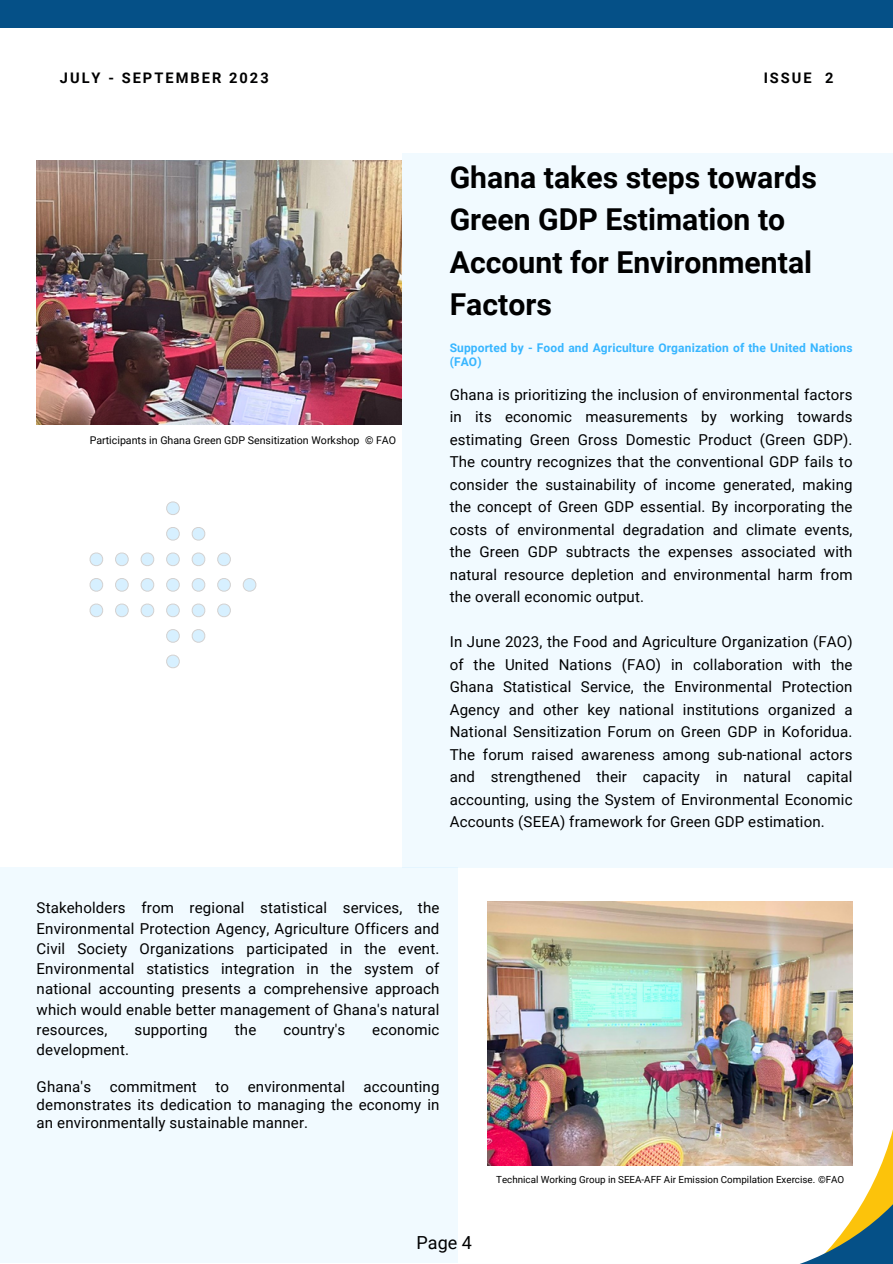
<style>
.page{position:relative;width:893px;height:1264px;background:#fff}
.page>*{position:absolute;margin:0;border:0;box-sizing:border-box;transform-origin:0 0}
.t1{font:700 30.15px/42.2px "Roboto";color:#000}
.t2{font:18px "Roboto";color:#000}
.t3{font:15px/22.5px "Roboto";letter-spacing:.01em;color:#000;text-align:justify}
.t4{font:700 14.55px "Roboto";letter-spacing:.14em;color:#000001}
.t5{font:700 12px/14px "Roboto";letter-spacing:.01em;color:#38b6ff}
.t6{font:10.65px "Roboto";color:#000}
.t7{font:9.75px "Roboto";color:#000}
</style>
<div class="page">
<div style="left:0;top:867px;width:458px;height:396px;background:#f1faff"></div>
<div style="left:401px;top:153px;width:491px;height:714px;background:#f1faff"></div>
<img style="left:37px;top:160px;width:364px;height:264px">
<img style="left:487px;top:901px;width:365px;height:264px">
<div style="left:0;top:0;width:892px;height:28px;background:#055087"></div>
<img style="left:610px;top:1055px;width:105px;height:111px">
<img style="left:715px;top:1028px;width:177px;height:235px">
<svg style="left:166px;top:501px;width:14px;height:14px"></svg>
<svg style="left:166px;top:527px;width:14px;height:14px"></svg>
<svg style="left:191px;top:527px;width:14px;height:14px"></svg>
<svg style="left:90px;top:552px;width:13px;height:14px"></svg>
<svg style="left:115px;top:552px;width:14px;height:14px"></svg>
<svg style="left:140px;top:552px;width:14px;height:14px"></svg>
<svg style="left:166px;top:552px;width:14px;height:14px"></svg>
<svg style="left:191px;top:552px;width:14px;height:14px"></svg>
<svg style="left:217px;top:552px;width:14px;height:14px"></svg>
<svg style="left:90px;top:578px;width:13px;height:14px"></svg>
<svg style="left:115px;top:578px;width:14px;height:14px"></svg>
<svg style="left:140px;top:578px;width:14px;height:14px"></svg>
<svg style="left:166px;top:578px;width:14px;height:14px"></svg>
<svg style="left:191px;top:578px;width:14px;height:14px"></svg>
<svg style="left:217px;top:578px;width:14px;height:14px"></svg>
<svg style="left:242px;top:578px;width:14px;height:14px"></svg>
<svg style="left:90px;top:603px;width:13px;height:14px"></svg>
<svg style="left:115px;top:603px;width:14px;height:14px"></svg>
<svg style="left:140px;top:603px;width:14px;height:14px"></svg>
<svg style="left:166px;top:603px;width:14px;height:14px"></svg>
<svg style="left:191px;top:603px;width:14px;height:14px"></svg>
<svg style="left:217px;top:603px;width:14px;height:14px"></svg>
<svg style="left:166px;top:629px;width:14px;height:14px"></svg>
<svg style="left:191px;top:629px;width:14px;height:14px"></svg>
<svg style="left:166px;top:654px;width:14px;height:14px"></svg>
<h4 class="t4" style="left:60px;top:70px;width:210px">JULY - SEPTEMBER 2023</h4>
<p class="t4" style="left:763px;top:70px;width:71px">ISSUE 2</p>
<h3 class="t1" style="left:449px;top:157px;width:368px">Ghana takes steps towards<br>Green GDP Estimation to<br>Account for Environmental<br>Factors</h3>
<p class="t6" style="left:90px;top:433px;width:308px">Participants in Ghana Green GDP Sensitization Workshop © FAO</p>
<h4 class="t5" style="left:449px;top:341px;width:404px">Supported by - Food and Agriculture Organization of the United Nations (FAO)</h4>
<h3 class="t3" style="left:449px;top:383px;width:404px">Ghana is prioritizing the inclusion of environmental factors in its economic measurements by working towards estimating Green Gross Domestic Product (Green GDP).<br>The country recognizes that the conventional GDP fails to consider the sustainability of income generated, making the concept of Green GDP essential. By incorporating the costs of environmental degradation and climate events, the Green GDP subtracts the expenses associated with natural resource depletion and environmental harm from the overall economic output.</h3>
<h1 class="t3" style="left:449px;top:631px;width:404px">In June 2023, the Food and Agriculture Organization (FAO) of the United Nations (FAO) in collaboration with the Ghana Statistical Service, the Environmental Protection Agency and other key national institutions organized a National Sensitization Forum on Green GDP in Koforidua.<br>The forum raised awareness among sub-national actors and strengthened their capacity in natural capital accounting, using the System of Environmental Economic Accounts (SEEA) framework for Green GDP estimation.</h1>
<h5 class="t3" style="left:37px;top:898px;width:404px;line-height:20.2px">Stakeholders from regional statistical services, the Environmental Protection Agency, Agriculture Officers and Civil Society Organizations participated in the event.<br>Environmental statistics integration in the system of national accounting presents a comprehensive approach which would enable better management of Ghana's natural resources,</h5>
<h5 class="t3" style="left:134px;top:1018px;width:75px">supporting</h5>
<h5 class="t3" style="left:235px;top:1018px;width:23px">the</h5>
<h5 class="t3" style="left:283px;top:1018px;width:63px">country's</h5>
<h5 class="t3" style="left:372px;top:1018px;width:69px">economic</h5>
<h5 class="t3" style="left:37px;top:1038px;width:94px">development.</h5>
<h4 class="t3" style="left:37px;top:1078px;width:404px;line-height:18px">Ghana's commitment to environmental accounting demonstrates its dedication to managing the economy in an environmentally sustainable manner.</h4>
<h4 class="t7" style="left:496px;top:1173px;width:349px">Technical Working Group in SEEA-AFF Air Emission Compilation Exercise. ©FAO</h4>
<p class="t2" style="left:416px;top:1232px;width:57px">Page 4</p>
</div>
